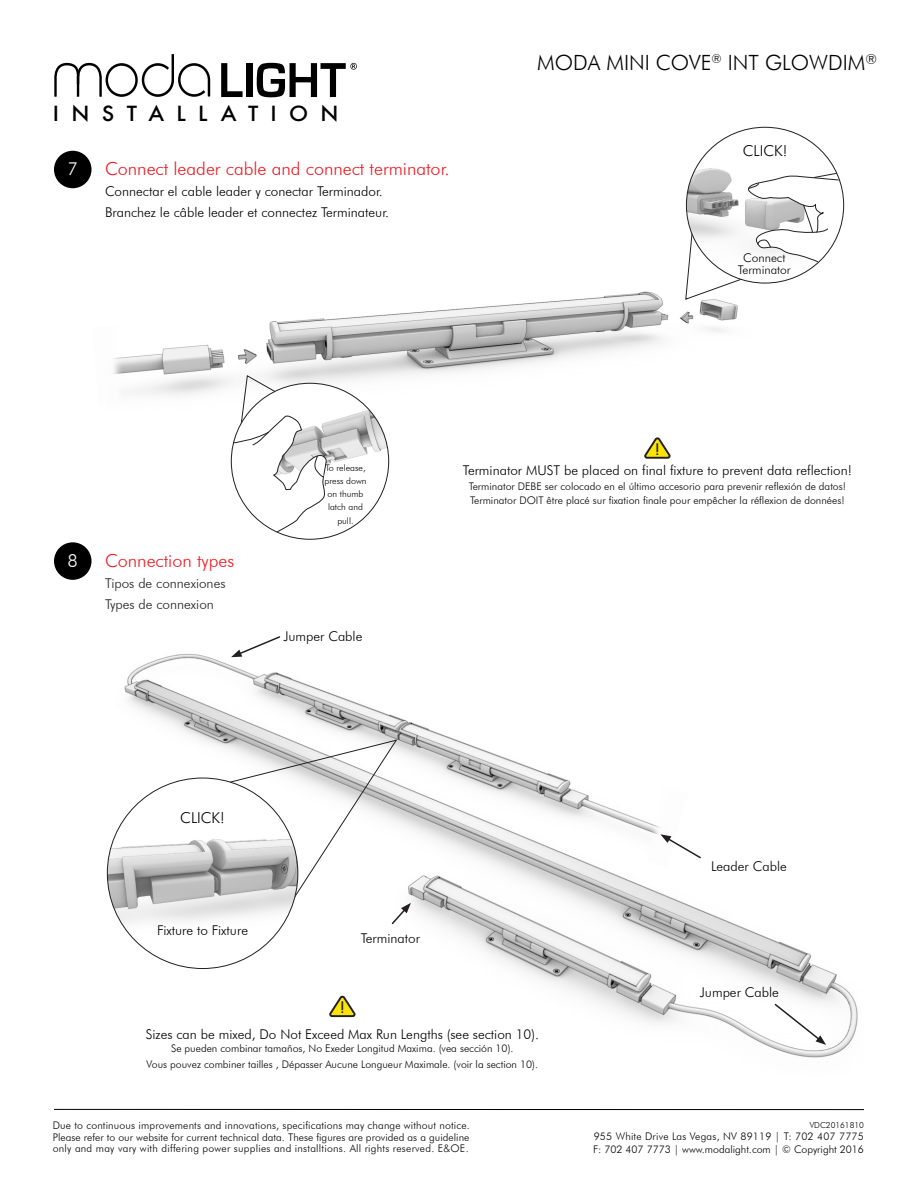
<style>
.page{position:relative;width:918px;height:1188px;background:#fff}
.page>*{position:absolute;margin:0;border:0;box-sizing:border-box;transform-origin:0 0}
.t1{font:300 21px "Futura BT";color:#000001}
.t2{font:500 20.25px "Futura";letter-spacing:.575em;color:#000001;scale:1.05 1}
.t3{font:300 18px "Futura BT";color:#ed1c24}
.t4{font:300 18px "Futura BT";color:#ee1d23}
.t5{font:300 18px "Futura BT";color:#fff}
.t6{font:condensed 15.45px "Futura Std";color:#231f20}
.t7{font:300 15px "Futura BT";color:#000}
.t8{font:300 13.5px "Futura BT";color:#000}
.t9{font:300 13.5px "Futura BT";color:#231f20}
.t10{font:300 12px "Futura BT";color:#000}
.t11{font:300 10.5px "Futura BT";color:#000}
.t12{font:300 10.5px/11.2px "Futura BT";letter-spacing:.02em;color:#000001;text-align:justify}
.t13{font:300 10.5px/12.6px "Futura BT";color:#000001}
.t14{font:300 9px/13.2px "Futura BT";color:#000}
.t15{font:300 8.25px "Futura BT";color:#000001}
</style>
<div class="page">
<svg style="left:54px;top:54px;width:156px;height:43px"></svg>
<svg style="left:221px;top:63px;width:22px;height:34px"></svg>
<div style="left:246px;top:63px;width:6px;height:34px;background:#000001"></div>
<svg style="left:257px;top:63px;width:100px;height:34px"></svg>
<hr style="left:54px;top:1109px;width:810px;height:1px;background:#000001">
<img style="left:106px;top:653px;width:752px;height:405px">
<img style="left:166px;top:291px;width:572px;height:104px">
<img style="left:602px;top:774px;width:86px;height:93px">
<img style="left:113px;top:348px;width:53px;height:47px">
<div style="left:107px;top:778px;width:191px;height:191px;background:#fff;border-radius:50%"></div>
<img style="left:107px;top:827px;width:191px;height:111px">
<svg style="left:773px;top:1002px;width:53px;height:43px"></svg>
<svg style="left:226px;top:740px;width:185px;height:186px"></svg>
<svg style="left:231px;top:636px;width:50px;height:21px"></svg>
<svg style="left:660px;top:834px;width:42px;height:26px"></svg>
<div style="left:54px;top:151px;width:38px;height:37px;background:#000;border-radius:50%"></div>
<div style="left:54px;top:542px;width:38px;height:38px;background:#000;border-radius:50%"></div>
<img style="left:693px;top:153px;width:151px;height:80px">
<svg style="left:685px;top:173px;width:154px;height:127px"></svg>
<div style="left:231px;top:383px;width:158px;height:156px;background:#fff;border-radius:50%"></div>
<img style="left:327px;top:395px;width:62px;height:114px">
<svg style="left:231px;top:375px;width:96px;height:164px"></svg>
<svg style="left:327px;top:995px;width:29px;height:23px"></svg>
<svg style="left:644px;top:437px;width:27px;height:22px"></svg>
<h2 class="t2" style="left:53px;top:100px;width:274px">INSTALLATION</h2>
<p class="t5" style="left:68px;top:158px;width:12px">7</p>
<p class="t3" style="left:105px;top:158px;width:346px">Connect leader cable and connect terminator.</p>
<p class="t8" style="left:105px;top:183px;width:279px">Connectar el cable leader y conectar Terminador.</p>
<p class="t8" style="left:105px;top:204px;width:286px">Branchez le câble leader et connectez Terminateur.</p>
<p class="t1" style="left:537px;top:50px;width:341px">MODA MINI COVE<sup>®</sup> INT GLOWDIM<sup>®</sup></p>
<p class="t7" style="left:743px;top:141px;width:46px">CLICK!</p>
<p class="t10" style="left:743px;top:251px;width:44px">Connect</p>
<p class="t10" style="left:738px;top:262px;width:54px">Terminator</p>
<p class="t5" style="left:68px;top:549px;width:12px">8</p>
<p class="t4" style="left:105px;top:549px;width:131px">Connection types</p>
<p class="t9" style="left:105px;top:575px;width:122px">Tipos de connexiones</p>
<p class="t9" style="left:105px;top:596px;width:110px">Types de connexion</p>
<p class="t14" style="left:325px;top:461px;width:44px">To release, press down</p>
<p class="t14" style="left:328px;top:487px;width:37px;text-align:center">on thumb latch and pull.</p>
<p class="t8" style="left:283px;top:628px;width:81px">Jumper Cable</p>
<p class="t6" style="left:655px;top:440px;width:5px">!</p>
<p class="t8" style="left:463px;top:462px;width:390px">Terminator MUST be placed on final fixture to prevent data reflection!</p>
<p class="t11" style="left:469px;top:480px;width:379px">Terminator DEBE ser colocado en el último accesorio para prevenir reflexión de datos!</p>
<p class="t11" style="left:470px;top:494px;width:376px">Terminator DOIT être placé sur fixation finale pour empêcher la réflexion de données!</p>
<p class="t7" style="left:180px;top:809px;width:46px">CLICK!</p>
<p class="t8" style="left:157px;top:922px;width:92px">Fixture to Fixture</p>
<p class="t8" style="left:361px;top:930px;width:61px">Terminator</p>
<p class="t6" style="left:340px;top:998px;width:5px">!</p>
<p class="t8" style="left:711px;top:858px;width:77px">Leader Cable</p>
<p class="t8" style="left:700px;top:984px;width:81px">Jumper Cable</p>
<p class="t8" style="left:146px;top:1026px;width:395px">Sizes can be mixed, Do Not Exceed Max Run Lengths (see section 10).</p>
<p class="t11" style="left:171px;top:1042px;width:344px">Se pueden combinar tamaños, No Exeder Longitud Maxima. (vea sección 10).</p>
<p class="t11" style="left:147px;top:1057px;width:393px">Vous pouvez combiner tailles , Dépasser Aucune Longueur Maximale. (voir la section 10).</p>
<p class="t12" style="left:53px;top:1120px;width:418px">Due to continuous improvements and innovations, specifications may change without notice.<br>Please refer to our website for current technical data. These figures are provided as a guideline only and may vary with differing power supplies and installtions. All rights reserved. E&amp;OE.</p>
<p class="t15" style="left:810px;top:1120px;width:56px">VDC20161810</p>
<p class="t13" style="left:593px;top:1130px;width:272px">955 White Drive Las Vegas, NV 89119 | T: 702 407 7775<br>F: 702 407 7773 | www.modalight.com | © Copyright 2016</p>
</div>
